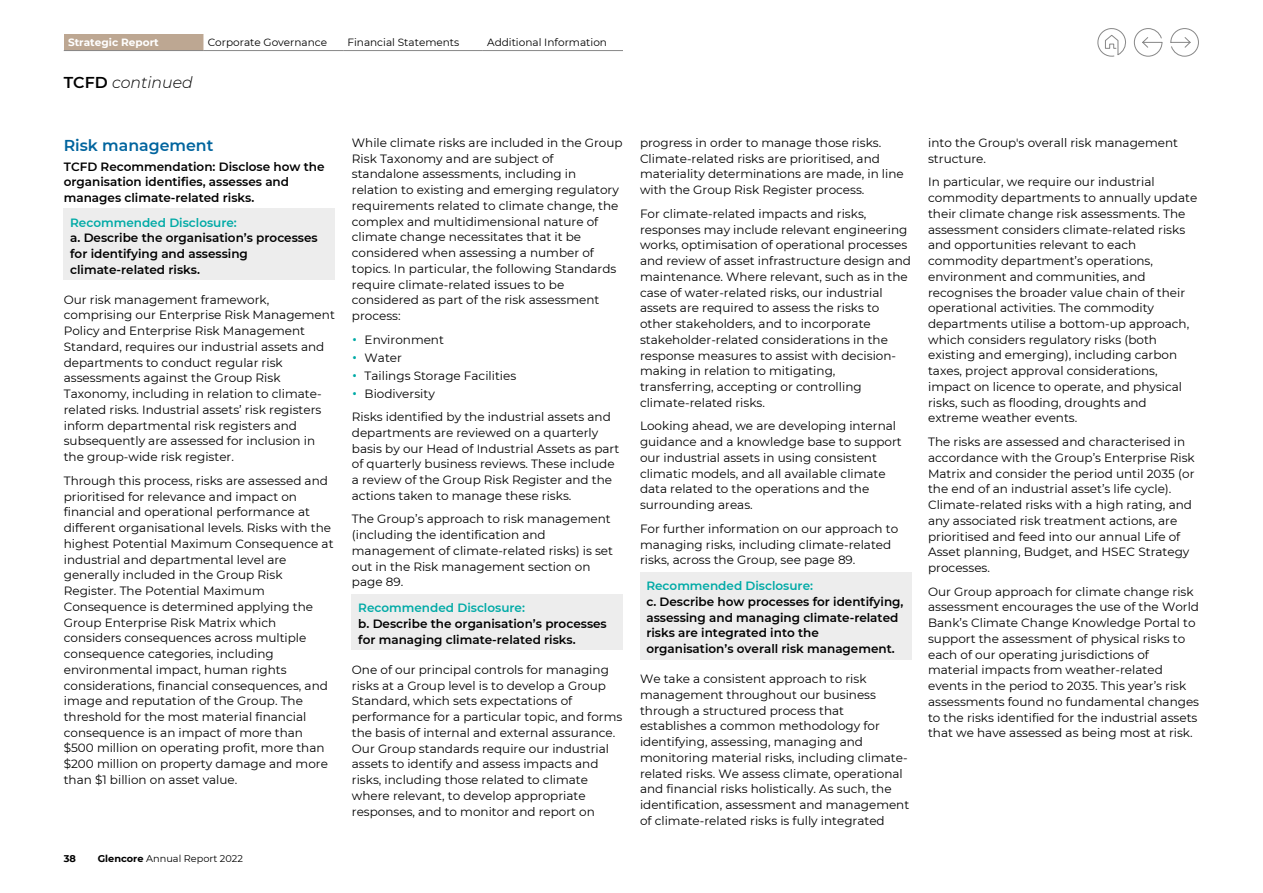
<style>
.page{position:relative;width:1263px;height:893px;background:#fff}
.page>*{position:absolute;margin:0;border:0;box-sizing:border-box;transform-origin:0 0}
.t1{font:600 15.75px "Montserrat";color:#00649e}
.t2{font:italic 300 15.75px "Montserrat";color:#000}
.t3{font:12px/15.8px "Montserrat";color:#000}
.t4{font:600 12px/15.8px "Montserrat";color:#000}
.t5{font:600 12px "Montserrat";color:#00aaa6}
.t6{font:10.5px "Montserrat";color:#000}
.t7{font:700 10.5px "Montserrat";color:#fff}
.t8{font:9.75px "Montserrat";color:#000}
.t9{font:700 9.75px "Montserrat";color:#000}
.s1{font-weight:600;font-style:normal}
.s2{font-weight:700}
.s3{font-size:19.2px;color:#00aaa6}
</style>
<div class="page">
<div style="left:640px;top:572px;width:271px;height:88px;background:#ededed"></div>
<div style="left:64px;top:208px;width:271px;height:72px;background:#ededed"></div>
<div style="left:352px;top:594px;width:271px;height:56px;background:#ededed"></div>
<svg style="left:1097px;top:28px;width:29px;height:29px"></svg>
<svg style="left:1133px;top:28px;width:30px;height:29px"></svg>
<svg style="left:1170px;top:28px;width:29px;height:29px"></svg>
<div style="left:64px;top:34px;width:139px;height:17px;background:#bda792"></div>
<hr style="left:64px;top:50px;width:139px;height:1px;background:#878787">
<hr style="left:203px;top:50px;width:140px;height:1px;background:#878787">
<hr style="left:343px;top:50px;width:140px;height:1px;background:#878787">
<hr style="left:483px;top:50px;width:140px;height:1px;background:#878787">
<p class="t7" style="left:68px;top:35px;width:92px">Strategic Report</p>
<p class="t6" style="left:208px;top:35px;width:121px">Corporate Governance</p>
<p class="t6" style="left:347px;top:35px;width:113px">Financial Statements</p>
<p class="t6" style="left:487px;top:35px;width:121px">Additional Information</p>
<h1 class="t2" style="left:64px;top:71px;width:130px"><span class="s1">TCFD</span> continued</h1>
<h1 class="t1" style="left:64px;top:134px;width:151px">Risk management</h1>
<p class="t4" style="left:64px;top:158px;width:262px">TCFD Recommendation: Disclose how the organisation identifies, assesses and manages climate-related risks.</p>
<p class="t5" style="left:70px;top:214px;width:168px">Recommended Disclosure:</p>
<p class="t4" style="left:70px;top:230px;width:249px">a. Describe the organisation’s processes for identifying and assessing climate-related risks.</p>
<p class="t3" style="left:64px;top:291px;width:273px">Our risk management framework, comprising our Enterprise Risk Management Policy and Enterprise Risk Management Standard, requires our industrial assets and departments to conduct regular risk assessments against the Group Risk Taxonomy, including in relation to climate&shy;related risks. Industrial assets’ risk registers inform departmental risk registers and subsequently are assessed for inclusion in the group-wide risk register.</p>
<p class="t3" style="left:64px;top:472px;width:271px">Through this process, risks are assessed and prioritised for relevance and impact on financial and operational performance at different organisational levels. Risks with the highest Potential Maximum Consequence at industrial and departmental level are generally included in the Group Risk Register. The Potential Maximum Consequence is determined applying the Group Enterprise Risk Matrix which considers consequences across multiple consequence categories, including environmental impact, human rights considerations, financial consequences, and image and reputation of the Group. The threshold for the most material financial consequence is an impact of more than $500 million on operating profit, more than $200 million on property damage and more than $1 billion on asset value.</p>
<p class="t9" style="left:64px;top:851px;width:14px">38</p>
<p class="t8" style="left:98px;top:851px;width:147px"><span class="s2">Glencore</span> Annual Report 2022</p>
<p class="t3" style="left:352px;top:134px;width:272px">While climate risks are included in the Group Risk Taxonomy and are subject of standalone assessments, including in relation to existing and emerging regulatory requirements related to climate change, the complex and multidimensional nature of climate change necessitates that it be considered when assessing a number of topics. In particular, the following Standards require climate-related issues to be considered as part of the risk assessment process:</p>
<p class="t3" style="left:352px;top:331px;width:94px"><span class="s3">•</span> Environment</p>
<p class="t3" style="left:352px;top:349px;width:52px"><span class="s3">•</span> Water</p>
<p class="t3" style="left:352px;top:367px;width:166px"><span class="s3">•</span> Tailings Storage Facilities</p>
<p class="t3" style="left:352px;top:381px;width:260px;line-height:23.5px"><span class="s3">•</span> Biodiversity<br>Risks identified by the industrial assets and</p>
<p class="t3" style="left:352px;top:424px;width:269px">departments are reviewed on a quarterly basis by our Head of Industrial Assets as part of quarterly business reviews. These include a review of the Group Risk Register and the actions taken to manage these risks.</p>
<p class="t3" style="left:352px;top:511px;width:263px">The Group’s approach to risk management (including the identification and management of climate-related risks) is set out in the Risk management section on page 89.</p>
<p class="t5" style="left:358px;top:600px;width:168px">Recommended Disclosure:</p>
<p class="t4" style="left:358px;top:615px;width:250px">b. Describe the organisation’s processes for managing climate-related risks.</p>
<p class="t3" style="left:352px;top:661px;width:272px">One of our principal controls for managing risks at a Group level is to develop a Group Standard, which sets expectations of performance for a particular topic, and forms the basis of internal and external assurance.<br>Our Group standards require our industrial assets to identify and assess impacts and risks, including those related to climate where relevant, to develop appropriate responses, and to monitor and report on</p>
<p class="t3" style="left:640px;top:134px;width:265px">progress in order to manage those risks.<br>Climate-related risks are prioritised, and materiality determinations are made, in line with the Group Risk Register process.</p>
<p class="t3" style="left:640px;top:205px;width:273px">For climate-related impacts and risks, responses may include relevant engineering works, optimisation of operational processes and review of asset infrastructure design and maintenance. Where relevant, such as in the case of water-related risks, our industrial assets are required to assess the risks to other stakeholders, and to incorporate stakeholder-related considerations in the response measures to assist with decision&shy;making in relation to mitigating, transferring, accepting or controlling climate-related risks.</p>
<p class="t3" style="left:640px;top:418px;width:263px">Looking ahead, we are developing internal guidance and a knowledge base to support our industrial assets in using consistent climatic models, and all available climate data related to the operations and the surrounding areas.</p>
<p class="t3" style="left:640px;top:520px;width:260px">For further information on our approach to managing risks, including climate-related risks, across the Group, see page 89.</p>
<p class="t5" style="left:646px;top:577px;width:168px">Recommended Disclosure:</p>
<p class="t4" style="left:646px;top:593px;width:259px">c. Describe how processes for identifying, assessing and managing climate-related risks are integrated into the organisation’s overall risk management.</p>
<p class="t3" style="left:640px;top:671px;width:271px">We take a consistent approach to risk management throughout our business through a structured process that establishes a common methodology for identifying, assessing, managing and monitoring material risks, including climate&shy;related risks. We assess climate, operational and financial risks holistically. As such, the identification, assessment and management of climate-related risks is fully integrated</p>
<p class="t3" style="left:928px;top:134px;width:252px">into the Group's overall risk management structure.</p>
<p class="t3" style="left:928px;top:174px;width:271px">In particular, we require our industrial commodity departments to annually update their climate change risk assessments. The assessment considers climate-related risks and opportunities relevant to each commodity department’s operations, environment and communities, and recognises the broader value chain of their operational activities. The commodity departments utilise a bottom-up approach, which considers regulatory risks (both existing and emerging), including carbon taxes, project approval considerations, impact on licence to operate, and physical risks, such as flooding, droughts and extreme weather events.</p>
<p class="t3" style="left:928px;top:433px;width:268px">The risks are assessed and characterised in accordance with the Group’s Enterprise Risk Matrix and consider the period until 2035 (or the end of an industrial asset’s life cycle).<br>Climate-related risks with a high rating, and any associated risk treatment actions, are prioritised and feed into our annual Life of Asset planning, Budget, and HSEC Strategy processes.</p>
<p class="t3" style="left:928px;top:583px;width:272px">Our Group approach for climate change risk assessment encourages the use of the World Bank’s Climate Change Knowledge Portal to support the assessment of physical risks to each of our operating jurisdictions of material impacts from weather-related events in the period to 2035. This year’s risk assessments found no fundamental changes to the risks identified for the industrial assets that we have assessed as being most at risk.</p>
</div>
